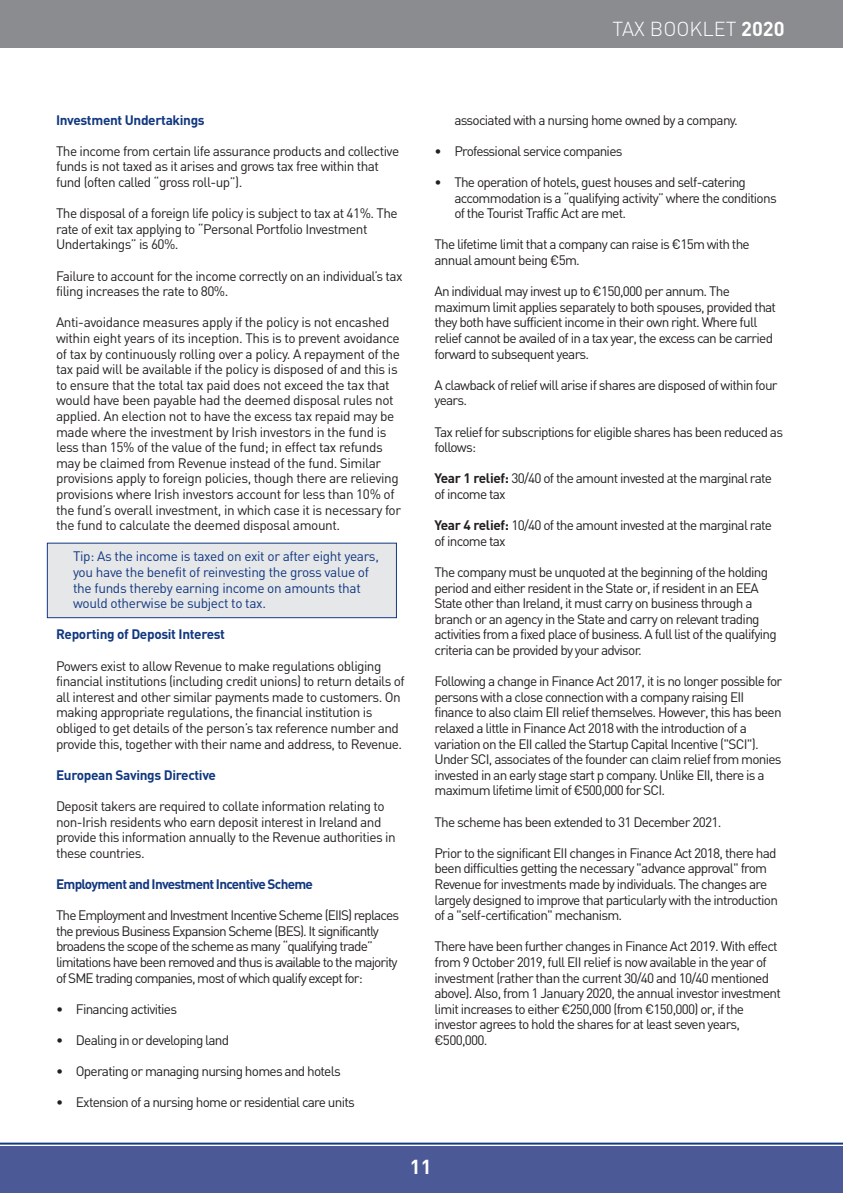
<style>
.page{position:relative;width:843px;height:1193px;background:#fff}
.page>*{position:absolute;margin:0;border:0;box-sizing:border-box;transform-origin:0 0}
.t1{font:300 20px "DIN";color:#fff}
.t2{font:700 20px "DIN";color:#fff}
.t3{font:13.6px/15.6px "DIN";letter-spacing:-.055em;color:#231f20}
.t4{font:13.6px/15.6px "DIN";letter-spacing:-.03em;color:#231f20}
.t5{font:13.6px/15.6px "DIN";letter-spacing:-.025em;color:#113880}
.t6{font:700 13.6px "DIN";letter-spacing:-.025em;color:#113880}
.t7{font:700 13.6px "DIN";letter-spacing:-.055em;color:#113880}
.s1{font-weight:700}
</style>
<div class="page">
<div style="left:48px;top:544px;width:348px;height:73px;background:#e6e7e9"></div>
<div style="left:47px;top:543px;width:350px;height:75px;border:1px solid #113880"></div>
<hr style="left:0;top:1143px;width:843px;height:2px;background:#113880">
<div style="left:0;top:0;width:843px;height:48px;background:#8a8c8f"></div>
<div style="left:0;top:1146px;width:843px;height:47px;background:#4b5996"></div>
<p class="t1" style="left:613px;top:21px;width:174px">TAX BOOKLET <span class="s1">2020</span></p>
<p class="t6" style="left:56px;top:115px;width:150px">Investment Undertakings</p>
<p class="t3" style="left:56px;top:145px;width:345px">The income from certain life assurance products and collective funds is not taxed as it arises and grows tax free within that fund (often called “gross roll-up”).</p>
<p class="t3" style="left:56px;top:207px;width:343px">The disposal of a foreign life policy is subject to tax at 41%. The rate of exit tax applying to “Personal Portfolio Investment<br>Undertakings” is 60%.</p>
<p class="t3" style="left:56px;top:269px;width:348px">Failure to account for the income correctly on an individual’s tax filing increases the rate to 80%.</p>
<p class="t4" style="left:56px;top:316px;width:347px">Anti-avoidance measures apply if the policy is not encashed within eight years of its inception. This is to prevent avoidance of tax by continuously rolling over a policy. A repayment of the tax paid will be available if the policy is disposed of and this is to ensure that the total tax paid does not exceed the tax that would have been payable had the deemed disposal rules not applied. An election not to have the excess tax repaid may be made where the investment by Irish investors in the fund is less than 15% of the value of the fund; in effect tax refunds may be claimed from Revenue instead of the fund. Similar provisions apply to foreign policies, though there are relieving provisions where Irish investors account for less than 10% of the fund’s overall investment, in which case it is necessary for the fund to calculate the deemed disposal amount.</p>
<p class="t5" style="left:73px;top:550px;width:307px">Tip: As the income is taxed on exit or after eight years, you have the benefit of reinvesting the gross value of the funds thereby earning income on amounts that would otherwise be subject to tax.</p>
<p class="t6" style="left:56px;top:630px;width:170px">Reporting of Deposit Interest</p>
<p class="t3" style="left:56px;top:659px;width:350px">Powers exist to allow Revenue to make regulations obliging financial institutions (including credit unions) to return details of all interest and other similar payments made to customers. On making appropriate regulations, the financial institution is obliged to get details of the person’s tax reference number and provide this, together with their name and address, to Revenue.</p>
<p class="t6" style="left:56px;top:770px;width:162px">European Savings Directive</p>
<p class="t3" style="left:56px;top:800px;width:341px">Deposit takers are required to collate information relating to non-Irish residents who earn deposit interest in Ireland and provide this information annually to the Revenue authorities in these countries.</p>
<p class="t7" style="left:56px;top:879px;width:258px">Employment and Investment Incentive Scheme</p>
<p class="t3" style="left:56px;top:909px;width:345px">The Employment and Investment Incentive Scheme (EIIS) replaces the previous Business Expansion Scheme (BES). It significantly broadens the scope of the scheme as many “qualifying trade” limitations have been removed and thus is available to the majority of SME trading companies, most of which qualify except for:</p>
<p class="t3" style="left:56px;top:1003px;width:123px">• Financing activities</p>
<p class="t3" style="left:56px;top:1034px;width:175px">• Dealing in or developing land</p>
<p class="t3" style="left:56px;top:1065px;width:286px">• Operating or managing nursing homes and hotels</p>
<p class="t3" style="left:56px;top:1096px;width:300px">• Extension of a nursing home or residential care units</p>
<p class="t3" style="left:454px;top:113px;width:285px">associated with a nursing home owned by a company.</p>
<p class="t3" style="left:434px;top:145px;width:190px">• Professional service companies</p>
<p class="t3" style="left:454px;top:176px;width:324px;text-indent:-20px">• The operation of hotels, guest houses and self-catering accommodation is a “qualifying activity” where the conditions of the Tourist Traffic Act are met.</p>
<p class="t3" style="left:434px;top:238px;width:317px">The lifetime limit that a company can raise is €15m with the annual amount being €5m.</p>
<p class="t3" style="left:434px;top:285px;width:343px">An individual may invest up to €150,000 per annum. The maximum limit applies separately to both spouses, provided that they both have sufficient income in their own right. Where full relief cannot be availed of in a tax year, the excess can be carried forward to subsequent years.</p>
<p class="t3" style="left:434px;top:379px;width:345px">A clawback of relief will arise if shares are disposed of within four years.</p>
<p class="t3" style="left:434px;top:425px;width:350px">Tax relief for subscriptions for eligible shares has been reduced as follows:</p>
<p class="t3" style="left:434px;top:472px;width:339px"><span class="s1">Year 1 relief:</span> 30/40 of the amount invested at the marginal rate of income tax</p>
<p class="t3" style="left:434px;top:519px;width:339px"><span class="s1">Year 4 relief:</span> 10/40 of the amount invested at the marginal rate of income tax</p>
<p class="t3" style="left:434px;top:566px;width:344px">The company must be unquoted at the beginning of the holding period and either resident in the State or, if resident in an EEA State other than Ireland, it must carry on business through a branch or an agency in the State and carry on relevant trading activities from a fixed place of business. A full list of the qualifying criteria can be provided by your advisor.</p>
<p class="t3" style="left:434px;top:675px;width:349px">Following a change in Finance Act 2017, it is no longer possible for persons with a close connection with a company raising EII finance to also claim EII relief themselves. However, this has been relaxed a little in Finance Act 2018 with the introduction of a variation on the EII called the Startup Capital Incentive ("SCI").<br>Under SCI, associates of the founder can claim relief from monies invested in an early stage start p company. Unlike EII, there is a maximum lifetime limit of €500,000 for SCI.</p>
<p class="t3" style="left:434px;top:815px;width:288px">The scheme has been extended to 31 December 2021.</p>
<p class="t3" style="left:434px;top:847px;width:345px">Prior to the significant EII changes in Finance Act 2018, there had been difficulties getting the necessary "advance approval" from Revenue for investments made by individuals. The changes are largely designed to improve that particularly with the introduction of a "self-certification" mechanism.</p>
<p class="t3" style="left:434px;top:940px;width:348px">There have been further changes in Finance Act 2019. With effect from 9 October 2019, full EII relief is now available in the year of investment (rather than the current 30/40 and 10/40 mentioned above). Also, from 1 January 2020, the annual investor investment limit increases to either €250,000 (from €150,000) or, if the investor agrees to hold the shares for at least seven years, €500,000.</p>
<p class="t2" style="left:410px;top:1159px;width:23px">11</p>
</div>
